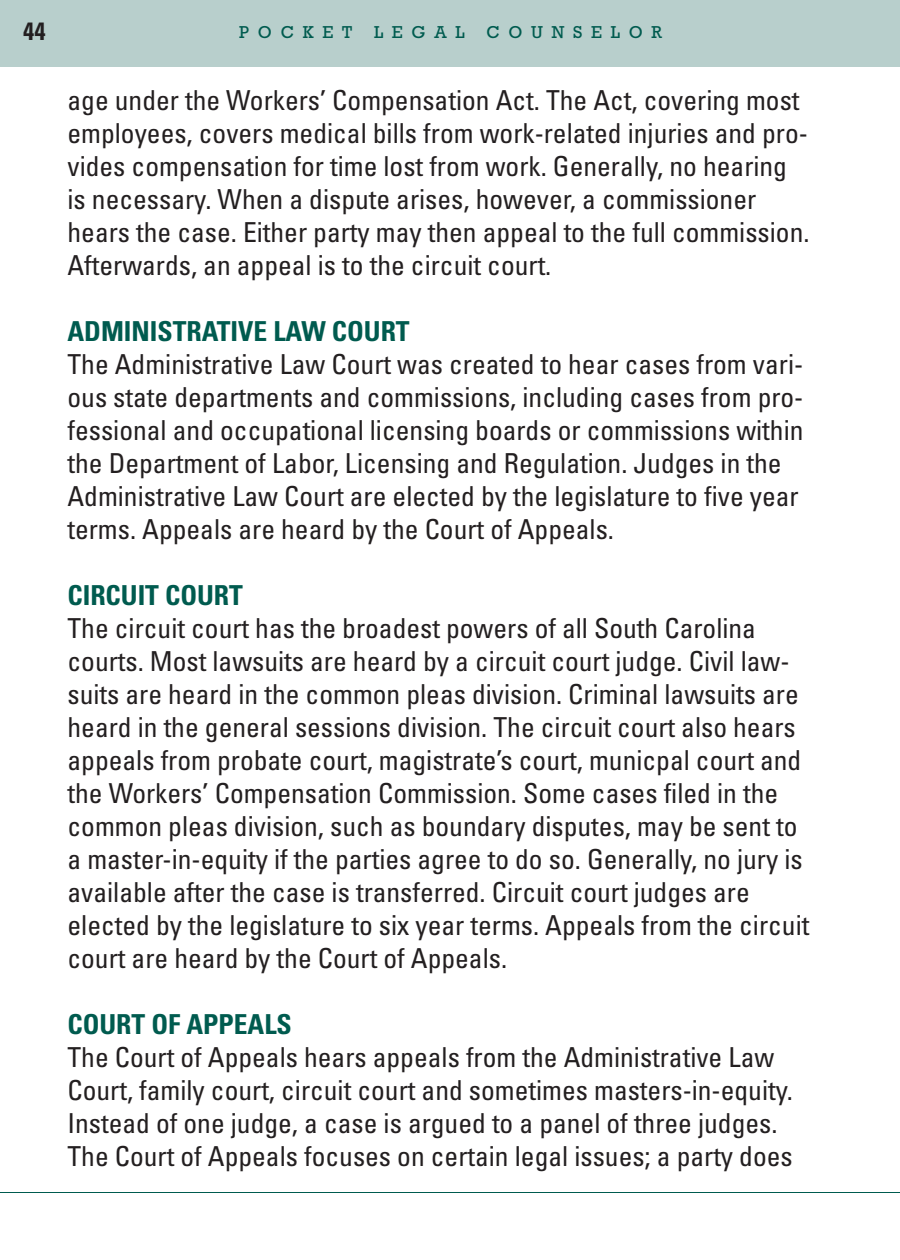
<style>
.page{position:relative;width:900px;height:1260px;background:#fff}
.page>*{position:absolute;margin:0;border:0;box-sizing:border-box;transform-origin:0 0}
.t1{font:condensed 27.5px/33px "Univers";color:#231f20}
.t2{font:700 condensed 27.5px "Univers";color:#005b4f}
.t3{font:700 condensed 25px "Univers";color:#231f20}
.t4{font:17.5px "Rockwell";letter-spacing:.5em;color:#005b4f}
</style>
<div class="page">
<div style="left:0;top:0;width:900px;height:68px;background:#b8cfcc"></div>
<hr style="left:0;top:1192px;width:900px;height:1px;background:#005b4f">
<p class="t3" style="left:23px;top:22px;width:24px">44</p>
<p class="t4" style="left:239px;top:22px;width:115px">POCKET</p>
<p class="t4" style="left:374px;top:22px;width:92px">LEGAL</p>
<p class="t4" style="left:486px;top:22px;width:177px">COUNSELOR</p>
<p class="t1" style="left:68px;top:86px;width:744px">age under the Workers’ Compensation Act. The Act, covering most employees, covers medical bills from work-related injuries and pro&shy;vides compensation for time lost from work. Generally, no hearing is necessary. When a dispute arises, however, a commissioner hears the case. Either party may then appeal to the full commission.<br>Afterwards, an appeal is to the circuit court.</p>
<p class="t2" style="left:68px;top:321px;width:344px">ADMINISTRATIVE LAW COURT</p>
<p class="t1" style="left:68px;top:350px;width:738px">The Administrative Law Court was created to hear cases from vari&shy;ous state departments and commissions, including cases from pro&shy;fessional and occupational licensing boards or commissions within the Department of Labor, Licensing and Regulation. Judges in the Administrative Law Court are elected by the legislature to five year terms. Appeals are heard by the Court of Appeals.</p>
<p class="t2" style="left:68px;top:585px;width:177px">CIRCUIT COURT</p>
<p class="t1" style="left:67px;top:614px;width:743px">The circuit court has the broadest powers of all South Carolina courts. Most lawsuits are heard by a circuit court judge. Civil law&shy;suits are heard in the common pleas division. Criminal lawsuits are heard in the general sessions division. The circuit court also hears appeals from probate court, magistrate’s court, municpal court and the Workers’ Compensation Commission. Some cases filed in the common pleas division, such as boundary disputes, may be sent to a master-in-equity if the parties agree to do so. Generally, no jury is available after the case is transferred. Circuit court judges are elected by the legislature to six year terms. Appeals from the circuit court are heard by the Court of Appeals.</p>
<p class="t2" style="left:68px;top:1014px;width:226px">COURT OF APPEALS</p>
<p class="t1" style="left:68px;top:1043px;width:727px">The Court of Appeals hears appeals from the Administrative Law Court, family court, circuit court and sometimes masters-in-equity.<br>Instead of one judge, a case is argued to a panel of three judges.<br>The Court of Appeals focuses on certain legal issues; a party does</p>
</div>
